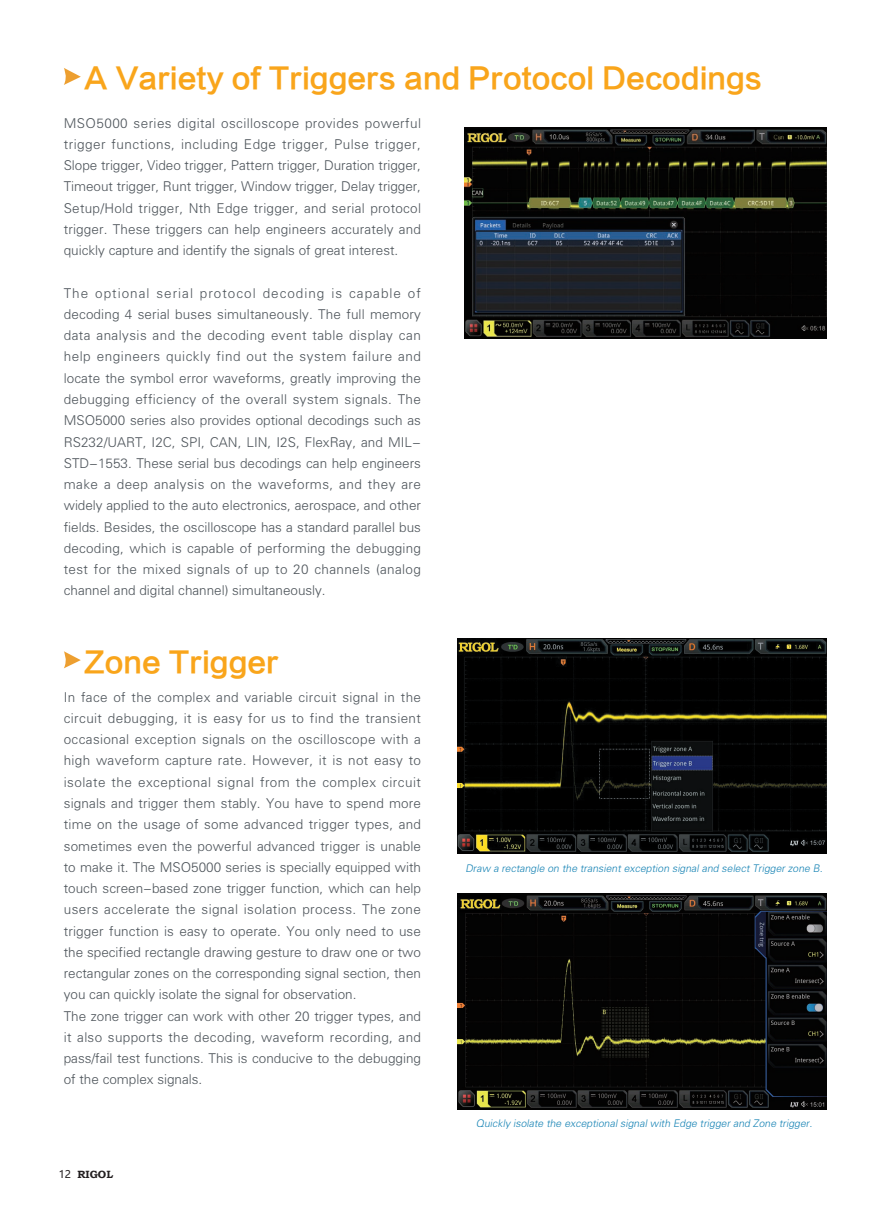
<style>
.page{position:relative;width:893px;height:1212px;background:#fff}
.page>*{position:absolute;margin:0;border:0;box-sizing:border-box;transform-origin:0 0}
.t1{font:28.5px "FZLTZHK GBK1 0";color:#f9a51b}
.界面图说明文件{font:13.5px/21.3px "FZXH1 JW GB1 0";color:#4d545a;text-align:justify}
.界面图说明文件-2{font:italic 10.5px "FZXH1 JW GB1 0";color:#1884b5}
.t2{font:700 10.5px "Bookman Old Style";color:#231f20}
.s1{font-family:"Microsoft Ya Hei";font-weight:400}
</style>
<div class="page">
<img style="left:465px;top:127px;width:361px;height:212px">
<svg style="left:64px;top:68px;width:17px;height:17px"></svg>
<svg style="left:64px;top:651px;width:17px;height:17px"></svg>
<img style="left:457px;top:639px;width:369px;height:214px">
<img style="left:457px;top:893px;width:369px;height:216px">
<p class="t1" style="left:84px;top:63px;width:680px">A Variety of Triggers and Protocol Decodings</p>
<p class="界面图说明文件" style="left:64px;top:113px;width:359px">MSO5000 series digital oscilloscope provides powerful trigger functions, including Edge trigger, Pulse trigger, Slope trigger, Video trigger, Pattern trigger, Duration trigger, Timeout trigger, Runt trigger, Window trigger, Delay trigger, Setup/Hold trigger, Nth Edge trigger, and serial protocol trigger. These triggers can help engineers accurately and quickly capture and identify the signals of great interest.</p>
<p class="界面图说明文件" style="left:64px;top:283px;width:359px">The optional serial protocol decoding is capable of decoding 4 serial buses simultaneously. The full memory data analysis and the decoding event table display can help engineers quickly find out the system failure and locate the symbol error waveforms, greatly improving the debugging efficiency of the overall system signals. The MSO5000 series also provides optional decodings such as RS232/UART, I2C, SPI, CAN, LIN, I2S, FlexRay, and MIL-STD-1553. These serial bus decodings can help engineers make a deep analysis on the waveforms, and they are widely applied to the auto electronics, aerospace, and other fields. Besides, the oscilloscope has a standard parallel bus decoding, which is capable of performing the debugging test for the mixed signals of up to 20 channels (analog channel and digital channel) simultaneously.</p>
<p class="t1" style="left:84px;top:646px;width:196px">Zone Trigger</p>
<p class="界面图说明文件" style="left:64px;top:687px;width:359px">In face of the complex and variable circuit signal in the circuit debugging, it is easy for us to find the transient occasional exception signals on the oscilloscope with a high waveform capture rate. However, it is not easy to isolate the exceptional signal from the complex circuit signals and trigger them stably. You have to spend more time on the usage of some advanced trigger types, and sometimes even the powerful advanced trigger is unable to make it. The MSO5000 series is specially equipped with touch screen-based zone trigger function, which can help users accelerate the signal isolation process. The zone trigger function is easy to operate. You only need to use the specified rectangle drawing gesture to draw one or two rectangular zones on the corresponding signal section, then you can quickly isolate the signal for observation.</p>
<p class="界面图说明文件" style="left:64px;top:1005px;width:359px">The zone trigger can work with other 20 trigger types, and it also supports the decoding, waveform recording, and pass/fail test functions. This is conducive to the debugging of the complex signals.</p>
<p class="t2" style="left:59px;top:1167px;width:56px"><span class="s1">12</span> RIGOL</p>
<p class="界面图说明文件-2" style="left:465px;top:862px;width:361px">Draw a rectangle on the transient exception signal and select Trigger zone B.</p>
<p class="界面图说明文件-2" style="left:476px;top:1117px;width:340px">Quickly isolate the exceptional signal with Edge trigger and Zone trigger.</p>
</div>
